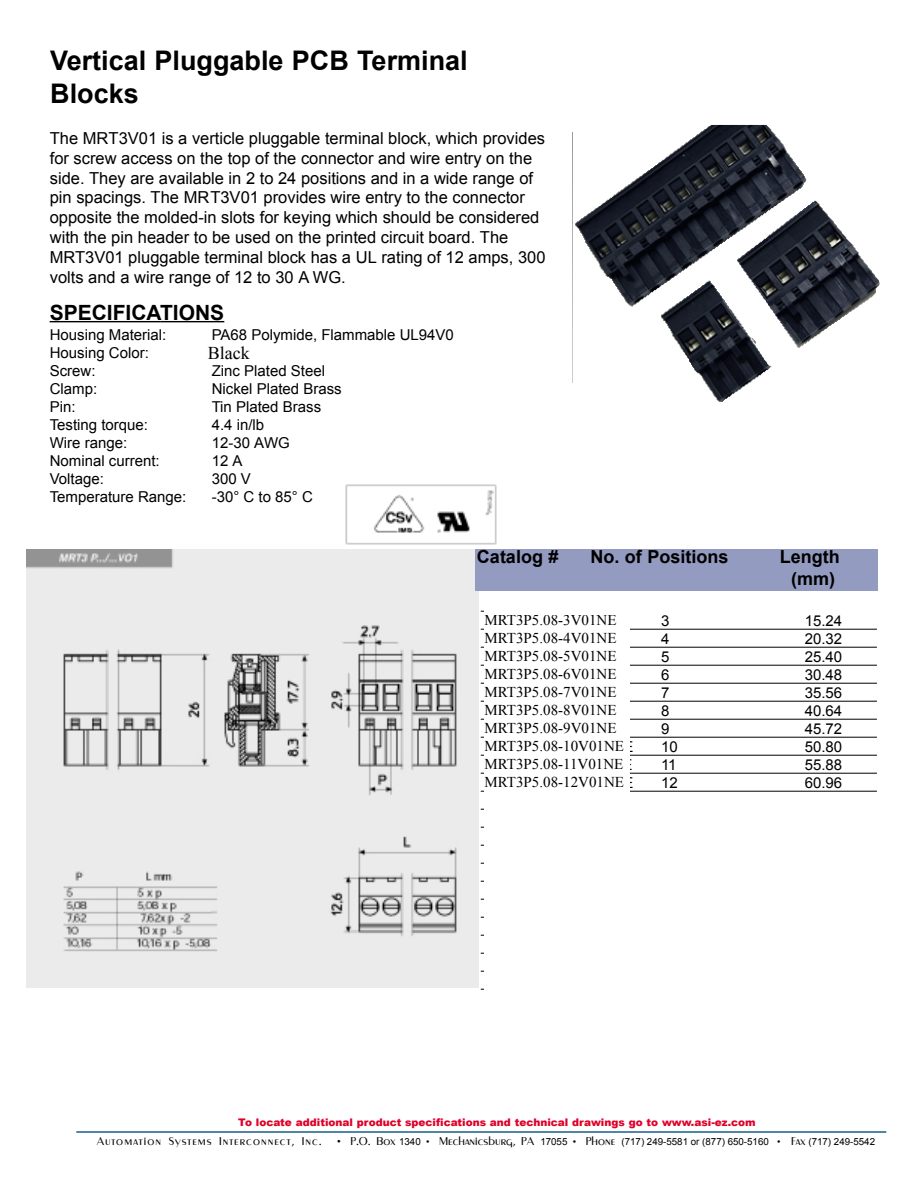
<style>
.page{position:relative;width:918px;height:1188px;background:#fff}
.page>*{position:absolute;margin:0;border:0;box-sizing:border-box;transform-origin:0 0}
.t1{font:700 27px/32.4px "Arial";color:#000}
.t2{font:700 21px "Arial";color:#000}
.t3{font:700 18px/21.6px "Arial";color:#000;text-align:center}
.t4{font:18px "Times New Roman";color:#000}
.t5{font:16.5px/19.8px "Arial";color:#000}
.t6{font:15px "Arial";color:#000}
.t7{font:15px/18px "Times New Roman";color:#000}
.t8{font:11.25px "Metro";letter-spacing:.09em;color:#000}
.t9{font:900 10.5px "Arial";color:#df002a}
.t10{font:9.75px "Arial";color:#000}
.s1{font-size:10.5px}
.s2{font-family:"Metro";font-size:11.25px}
</style>
<div class="page">
<hr style="left:481px;top:611px;width:396px;height:1px;background:#000">
<hr style="left:481px;top:629px;width:396px;height:1px;background:#000">
<hr style="left:481px;top:647px;width:396px;height:1px;background:#000">
<hr style="left:481px;top:665px;width:396px;height:1px;background:#000">
<hr style="left:481px;top:683px;width:396px;height:1px;background:#000">
<hr style="left:481px;top:701px;width:396px;height:1px;background:#000">
<hr style="left:481px;top:719px;width:396px;height:1px;background:#000">
<hr style="left:481px;top:737px;width:396px;height:1px;background:#000">
<hr style="left:481px;top:755px;width:396px;height:1px;background:#000">
<hr style="left:481px;top:773px;width:396px;height:1px;background:#000">
<hr style="left:481px;top:791px;width:396px;height:1px;background:#000">
<hr style="left:481px;top:809px;width:396px;height:1px;background:#000">
<hr style="left:481px;top:827px;width:396px;height:1px;background:#000">
<hr style="left:481px;top:845px;width:396px;height:1px;background:#000">
<hr style="left:481px;top:863px;width:396px;height:1px;background:#000">
<hr style="left:481px;top:881px;width:396px;height:1px;background:#000">
<hr style="left:481px;top:899px;width:396px;height:1px;background:#000">
<hr style="left:481px;top:917px;width:396px;height:1px;background:#000">
<hr style="left:481px;top:935px;width:396px;height:1px;background:#000">
<hr style="left:481px;top:953px;width:396px;height:1px;background:#000">
<hr style="left:481px;top:971px;width:396px;height:1px;background:#000">
<hr style="left:481px;top:989px;width:396px;height:1px;background:#000">
<img style="left:27px;top:550px;width:451px;height:437px">
<hr style="left:50px;top:321px;width:110px;height:1px;background:#000">
<hr style="left:160px;top:321px;width:64px;height:1px;background:#000">
<img style="left:345px;top:484px;width:152px;height:61px">
<div style="left:475px;top:549px;width:402px;height:41px;background:#939bc0"></div>
<hr style="left:76px;top:1131px;width:810px;height:2px;background:#195e90">
<img style="left:576px;top:126px;width:302px;height:276px">
<div style="left:484px;top:614px;width:146px;height:178px;background:#fff"></div>
<div style="left:484px;top:792px;width:434px;height:265px;background:#fff"></div>
<div style="left:484px;top:594px;width:405px;height:20px;background:#fff"></div>
<h1 class="t1" style="left:50px;top:46px;width:419px">Vertical Pluggable PCB Terminal<br>Blocks</h1>
<p class="t5" style="left:50px;top:129px;width:497px">The MRT3V01 is a verticle pluggable terminal block, which provides for screw access on the top of the connector and wire entry on the side. They are available in 2 to 24 positions and in a wide range of pin spacings. The MRT3V01 provides wire entry to the connector opposite the molded-in slots for keying which should be considered with the pin header to be used on the printed circuit board. The MRT3V01 pluggable terminal block has a UL rating of 12 amps, 300 volts and a wire range of 12 to 30 A WG.</p>
<p class="t2" style="left:50px;top:298px;width:176px">SPECIFICATIONS</p>
<p class="t6" style="left:50px;top:325px;width:118px">Housing Material:</p>
<p class="t6" style="left:212px;top:325px;width:244px">PA68 Polymide, Flammable UL94V0</p>
<p class="t6" style="left:50px;top:343px;width:101px">Housing Color:</p>
<p class="t6" style="left:212px;top:343px;width:43px">Green</p>
<p class="t6" style="left:50px;top:361px;width:47px">Screw:</p>
<p class="t6" style="left:212px;top:361px;width:115px">Zinc Plated Steel</p>
<p class="t6" style="left:50px;top:379px;width:49px">Clamp:</p>
<p class="t6" style="left:212px;top:379px;width:132px">Nickel Plated Brass</p>
<p class="t6" style="left:50px;top:397px;width:27px">Pin:</p>
<p class="t6" style="left:212px;top:397px;width:111px">Tin Plated Brass</p>
<p class="t6" style="left:50px;top:415px;width:100px">Testing torque:</p>
<p class="t6" style="left:212px;top:415px;width:54px">4.4 in/lb</p>
<p class="t6" style="left:50px;top:433px;width:79px">Wire range:</p>
<p class="t6" style="left:212px;top:433px;width:80px">12-30 AWG</p>
<p class="t6" style="left:50px;top:451px;width:112px">Nominal current:</p>
<p class="t6" style="left:212px;top:451px;width:32px">12 A</p>
<p class="t6" style="left:50px;top:469px;width:56px">Voltage:</p>
<p class="t6" style="left:212px;top:469px;width:41px">300 V</p>
<p class="t6" style="left:50px;top:487px;width:138px">Temperature Range:</p>
<p class="t6" style="left:212px;top:487px;width:103px">-30° C to 85° C</p>
<p class="t4" style="left:208px;top:341px;width:43px">Black</p>
<p class="t3" style="left:477px;top:547px;width:83px">Catalog #</p>
<p class="t3" style="left:590px;top:547px;width:139px">No. of Positions</p>
<p class="t3" style="left:780px;top:547px;width:61px">Length (mm)</p>
<p class="t7" style="left:484px;top:610px;width:141px">MRT3P5.08-3V01NE<br>MRT3P5.08-4V01NE<br>MRT3P5.08-5V01NE<br>MRT3P5.08-6V01NE<br>MRT3P5.08-7V01NE<br>MRT3P5.08-8V01NE<br>MRT3P5.08-9V01NE<br>MRT3P5.08-10V01NE<br>MRT3P5.08-11V01NE<br>MRT3P5.08-12V01NE</p>
<p class="t6" style="left:526px;top:611px;width:101px">P5.08-3V01VE</p>
<p class="t6" style="left:661px;top:611px;width:10px">3</p>
<p class="t6" style="left:805px;top:611px;width:39px">15.24</p>
<p class="t6" style="left:526px;top:629px;width:101px">P5.08-4V01VE</p>
<p class="t6" style="left:661px;top:629px;width:10px">4</p>
<p class="t6" style="left:805px;top:629px;width:39px">20.32</p>
<p class="t6" style="left:526px;top:647px;width:101px">P5.08-5V01VE</p>
<p class="t6" style="left:661px;top:647px;width:10px">5</p>
<p class="t6" style="left:805px;top:647px;width:39px">25.40</p>
<p class="t6" style="left:526px;top:665px;width:101px">P5.08-6V01VE</p>
<p class="t6" style="left:661px;top:665px;width:10px">6</p>
<p class="t6" style="left:805px;top:665px;width:39px">30.48</p>
<p class="t6" style="left:526px;top:683px;width:101px">P5.08-7V01VE</p>
<p class="t6" style="left:661px;top:683px;width:10px">7</p>
<p class="t6" style="left:805px;top:683px;width:39px">35.56</p>
<p class="t6" style="left:526px;top:701px;width:101px">P5.08-8V01VE</p>
<p class="t6" style="left:661px;top:701px;width:10px">8</p>
<p class="t6" style="left:805px;top:701px;width:39px">40.64</p>
<p class="t6" style="left:526px;top:719px;width:101px">P5.08-9V01VE</p>
<p class="t6" style="left:661px;top:719px;width:10px">9</p>
<p class="t6" style="left:805px;top:719px;width:39px">45.72</p>
<p class="t6" style="left:526px;top:737px;width:109px">P5.08-10V01VE</p>
<p class="t6" style="left:661px;top:737px;width:18px">10</p>
<p class="t6" style="left:805px;top:737px;width:39px">50.80</p>
<p class="t6" style="left:526px;top:755px;width:108px">P5.08- 1V01VE</p>
<p class="t6" style="left:661px;top:755px;width:17px">11</p>
<p class="t6" style="left:805px;top:755px;width:39px">55.88</p>
<p class="t6" style="left:526px;top:773px;width:109px">P5.08-12V01VE</p>
<p class="t6" style="left:661px;top:773px;width:18px">12</p>
<p class="t6" style="left:805px;top:773px;width:39px">60.96</p>
<p class="t9" style="left:238px;top:1115px;width:519px">To locate additional product specifications and technical drawings go to www.asi-ez.com</p>
<p class="t8" style="left:97px;top:1135px;width:226px">Automation Systems Interconnect, Inc.</p>
<p class="t10" style="left:337px;top:1135px;width:540px"><span class="s1">•</span> <span class="s2">P.O. Box</span> 1340 • <span class="s2">Mechanicsburg, PA</span> 17055 • <span class="s2">Phone</span> (717) 249-5581 or (877) 650-5160 • <span class="s2">Fax</span> (717) 249-5542</p>
</div>
